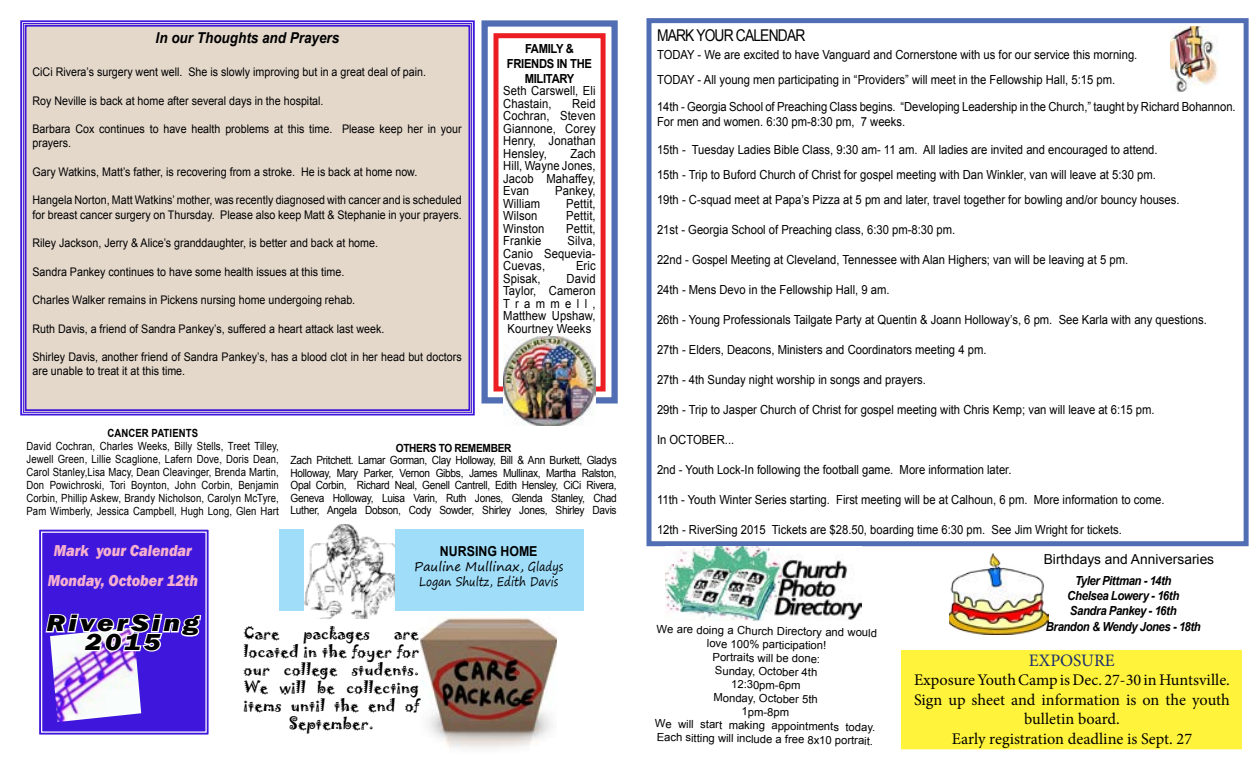
<style>
.page{position:relative;width:1260px;height:765px;background:#fff}
.page>*{position:absolute;margin:0;border:0;box-sizing:border-box;transform-origin:0 0}
.t1{font:italic 800 23.75px/18.8px "Franklin Gothic";letter-spacing:.11em;color:#000;text-align:center;scale:1.2 1}
.t2{font:17.5px "Minion Pro";color:#1b2e70}
.t3{font:16.25px/19.5px "Minion Pro";color:#000;text-align:center}
.t4{font:italic 800 16.25px/30px "Franklin Gothic";color:#f6afce;text-align:center;scale:.9 1}
.t5{font:16.25px "Arial";letter-spacing:-.06em;color:#000;scale:.85 1}
.t6{font:15px "Jokerman";color:#000}
.t7{font:italic 700 15px "Arial";color:#000;scale:.9 1}
.t8{font:13.75px "Arial";color:#000}
.t9{font:700 13.75px "Arial";color:#000;scale:.9 1}
.t10{font:12.5px/12.5px "Arial";color:#000;scale:.9 1}
.t11{font:italic 700 12.5px/15px "Arial";letter-spacing:-.035em;color:#000;text-align:center;scale:.91 1}
.t12{font:12.5px/15px "Segoe Print";color:#000;text-align:center}
.t13{font:700 12.5px/15px "Arial";letter-spacing:-.03em;color:#000;text-align:center;scale:.9 1}
.t14{font:italic 700 12.5px "Arial";letter-spacing:-.035em;color:#000;scale:.9 1}
.t15{font:12.5px "Arial";letter-spacing:.475em;color:#000;scale:.9 1}
.t16{font:11.88px/14.2px "Arial";color:#000;scale:.9 1}
.t17{font:11.25px/12.5px "Arial";letter-spacing:-.03em;color:#000;text-align:justify;scale:.9 1}
.t18{font:11.25px/13.1px "Arial";letter-spacing:-.03em;color:#000;text-align:justify;scale:.85 1}
.t19{font:11.25px/13.5px "Arial";letter-spacing:-.03em;color:#000;text-align:center}
.t20{font:700 11.25px "Arial";letter-spacing:-.03em;color:#000;scale:.9 1}
.t21{font:700 11.25px "Arial";letter-spacing:.01em;color:#000;scale:.85 1}
</style>
<div class="page">
<img style="left:421px;top:617px;width:136px;height:131px">
<div style="left:901px;top:650px;width:341px;height:99px;background:#fff33b"></div>
<div style="left:482px;top:20px;width:136px;height:383px;border:6px solid #516db4"></div>
<div style="left:647px;top:18px;width:602px;height:528px;background:#fff;border:5px solid #516db4"></div>
<div style="left:20px;top:20px;width:455px;height:396px;background:#e4d8cb"></div>
<div style="left:25px;top:25px;width:445px;height:386px;border:2px solid #3f16dc"></div>
<img style="left:1171px;top:27px;width:47px;height:65px">
<div style="left:279px;top:530px;width:305px;height:81px;background:#9fddf9"></div>
<img style="left:949px;top:554px;width:100px;height:81px">
<div style="left:493px;top:33px;width:113px;height:359px;border:5px solid #ed1d24"></div>
<div style="left:41px;top:531px;width:166px;height:200px;background:#3f16dc"></div>
<div style="left:37px;top:527px;width:174px;height:210px;border:3px solid #fff"></div>
<div style="left:41px;top:532px;width:166px;height:201px;border:1px solid #fff"></div>
<img style="left:50px;top:654px;width:91px;height:68px">
<svg style="left:44px;top:612px;width:159px;height:42px"></svg>
<img style="left:666px;top:546px;width:195px;height:75px">
<img style="left:504px;top:336px;width:92px;height:90px">
<img style="left:305px;top:525px;width:90px;height:94px">
<p class="t7" style="left:156px;top:28px;width:206px">In our Thoughts and Prayers</p>
<p class="t16" style="left:33px;top:65px;width:439px">CiCi Rivera’s surgery went well. She is slowly improving but in a great deal of pain.</p>
<p class="t16" style="left:33px;top:93px;width:325px">Roy Neville is back at home after several days in the hospital.</p>
<p class="t16" style="left:33px;top:122px;width:478px">Barbara Cox continues to have health problems at this time. Please keep her in your prayers.</p>
<p class="t16" style="left:33px;top:165px;width:429px">Gary Watkins, Matt’s father, is recovering from a stroke. He is back at home now.</p>
<p class="t16" style="left:33px;top:193px;width:478px">Hangela Norton, Matt Watkins’ mother, was recently diagnosed with cancer and is scheduled for breast cancer surgery on Thursday. Please also keep Matt &amp; Stephanie in your prayers.</p>
<p class="t16" style="left:33px;top:236px;width:385px">Riley Jackson, Jerry &amp; Alice’s granddaughter, is better and back at home.</p>
<p class="t16" style="left:33px;top:264px;width:348px">Sandra Pankey continues to have some health issues at this time.</p>
<p class="t16" style="left:33px;top:293px;width:360px">Charles Walker remains in Pickens nursing home undergoing rehab.</p>
<p class="t16" style="left:33px;top:321px;width:392px">Ruth Davis, a friend of Sandra Pankey’s, suffered a heart attack last week.</p>
<p class="t16" style="left:33px;top:350px;width:478px">Shirley Davis, another friend of Sandra Pankey’s, has a blood clot in her head but doctors are unable to treat it at this time.</p>
<p class="t13" style="left:507px;top:41px;width:96px">FAMILY &amp;<br>FRIENDS IN THE<br>MILITARY</p>
<p class="t10" style="left:503px;top:85px;width:104px">Seth Carswell, Eli<br>Chastain,</p>
<p class="t10" style="left:503px;top:97px;width:104px;text-align:justify;text-indent:69px">Reid Cochran, Steven Giannone, Corey Henry, Jonathan Hensley,</p>
<p class="t10" style="left:503px;top:147px;width:104px;text-align:justify;text-indent:67px">Zach Hill, Wayne Jones, Jacob Mahaffey, Evan</p>
<p class="t10" style="left:555px;top:185px;width:46px">Pankey,</p>
<p class="t10" style="left:503px;top:197px;width:43px">William</p>
<p class="t10" style="left:566px;top:197px;width:34px">Pettit,</p>
<p class="t10" style="left:503px;top:210px;width:40px">Wilson</p>
<p class="t10" style="left:566px;top:210px;width:34px">Pettit,</p>
<p class="t10" style="left:503px;top:222px;width:47px">Winston</p>
<p class="t10" style="left:566px;top:222px;width:34px">Pettit,</p>
<p class="t10" style="left:503px;top:235px;width:44px">Frankie</p>
<p class="t10" style="left:503px;top:235px;width:104px;text-align:justify;text-indent:64px">Silva, Canio Sequevia-Cuevas,</p>
<p class="t10" style="left:576px;top:260px;width:23px">Eric</p>
<p class="t10" style="left:503px;top:272px;width:43px">Spisak,</p>
<p class="t10" style="left:567px;top:272px;width:34px">David</p>
<p class="t10" style="left:503px;top:285px;width:104px">Taylor, Cameron</p>
<p class="t15" style="left:503px;top:295px;width:104px">Trammell,</p>
<p class="t10" style="left:503px;top:310px;width:104px">Matthew Upshaw,</p>
<p class="t10" style="left:508px;top:322px;width:95px">Kourtney Weeks</p>
<p class="t21" style="left:107px;top:425px;width:108px">CANCER PATIENTS</p>
<p class="t18" style="left:26px;top:439px;width:299px">David Cochran, Charles Weeks, Billy Stells, Treet Tilley, Jewell Green, Lillie Scaglione, Lafern Dove, Doris Dean, Carol Stanley,Lisa Macy, Dean Cleavinger, Brenda Martin, Don Powichroski, Tori Boynton, John Corbin, Benjamin Corbin, Phillip Askew, Brandy Nicholson, Carolyn McTyre, Pam Wimberly, Jessica Campbell, Hugh Long, Glen Hart</p>
<p class="t20" style="left:396px;top:440px;width:130px">OTHERS TO REMEMBER</p>
<p class="t17" style="left:291px;top:454px;width:364px">Zach Pritchett. Lamar Gorman, Clay Holloway, Bill &amp; Ann Burkett, Gladys Holloway, Mary Parker, Vernon Gibbs, James Mullinax, Martha Ralston, Opal Corbin, Richard Neal, Genell Cantrell, Edith Hensley, CiCi Rivera, Geneva Holloway, Luisa Varin, Ruth Jones, Glenda Stanley, Chad Luther, Angela Dobson, Cody Sowder, Shirley Jones, Shirley Davis</p>
<p class="t9" style="left:440px;top:542px;width:110px">NURSING HOME</p>
<p class="t12" style="left:414px;top:559px;width:150px">Pauline Mullinax, Gladys<br>Logan Shultz, Edith Davis</p>
<h3 class="t4" style="left:48px;top:536px;width:169px">Mark your Calendar<br>Monday, October 12th</h3>
<h1 class="t1" style="left:47px;top:614px;width:129px">RiverSing<br>2015</h1>
<p class="t6" style="left:244px;top:622px;width:38px">Care</p>
<p class="t6" style="left:304px;top:622px;width:68px">packages</p>
<p class="t6" style="left:394px;top:622px;width:27px">are</p>
<p class="t6" style="left:244px;top:640px;width:177px">located in the foyer for</p>
<p class="t6" style="left:244px;top:658px;width:177px">our college students.</p>
<p class="t6" style="left:244px;top:676px;width:177px">We will be collecting</p>
<p class="t6" style="left:244px;top:694px;width:177px">items until the end of</p>
<p class="t6" style="left:289px;top:712px;width:86px">September.</p>
<h3 class="t5" style="left:657px;top:25px;width:176px">MARK YOUR CALENDAR</h3>
<p class="t10" style="left:657px;top:42px;width:535px;line-height:25px">TODAY - We are excited to have Vanguard and Cornerstone with us for our service this morning.<br>TODAY - All young men participating in “Providers” will meet in the Fellowship Hall, 5:15 pm.</p>
<p class="t10" style="left:657px;top:100px;width:645px;line-height:15px">14th - Georgia School of Preaching Class begins. “Developing Leadership in the Church,” taught by Richard Bohannon.<br>For men and women. 6:30 pm-8:30 pm, 7 weeks.</p>
<p class="t10" style="left:657px;top:137px;width:582px;line-height:25px">15th - Tuesday Ladies Bible Class, 9:30 am- 11 am. All ladies are invited and encouraged to attend.<br>15th - Trip to Buford Church of Christ for gospel meeting with Dan Winkler, van will leave at 5:30 pm.<br>19th - C-squad meet at Papa’s Pizza at 5 pm and later, travel together for bowling and/or bouncy houses.</p>
<p class="t10" style="left:657px;top:223px;width:333px">21st - Georgia School of Preaching class, 6:30 pm-8:30 pm.</p>
<p class="t10" style="left:657px;top:253px;width:525px">22nd - Gospel Meeting at Cleveland, Tennessee with Alan Highers; van will be leaving at 5 pm.</p>
<p class="t10" style="left:657px;top:283px;width:260px">24th - Mens Devo in the Fellowship Hall, 9 am.</p>
<p class="t10" style="left:657px;top:313px;width:613px">26th - Young Professionals Tailgate Party at Quentin &amp; Joann Holloway’s, 6 pm. See Karla with any questions.</p>
<p class="t10" style="left:657px;top:343px;width:368px">27th - Elders, Deacons, Ministers and Coordinators meeting 4 pm.</p>
<p class="t10" style="left:657px;top:373px;width:300px">27th - 4th Sunday night worship in songs and prayers.</p>
<p class="t10" style="left:657px;top:403px;width:554px">29th - Trip to Jasper Church of Christ for gospel meeting with Chris Kemp; van will leave at 6:15 pm.</p>
<p class="t10" style="left:657px;top:433px;width:87px">In OCTOBER...</p>
<p class="t10" style="left:657px;top:463px;width:395px">2nd - Youth Lock-In following the football game. More information later.</p>
<p class="t10" style="left:657px;top:493px;width:565px">11th - Youth Winter Series starting. First meeting will be at Calhoun, 6 pm. More information to come.</p>
<p class="t10" style="left:657px;top:523px;width:518px">12th - RiverSing 2015 Tickets are $28.50, boarding time 6:30 pm. See Jim Wright for tickets.</p>
<p class="t19" style="left:657px;top:622px;width:222px;rotate:1deg">We are doing a Church Directory and would love 100% participation!<br>Portraits will be done:<br>Sunday, October 4th<br>12:30pm-6pm<br>Monday, October 5th<br>1pm-8pm<br>We will start making appointments today.<br>Each sitting will include a free 8x10 portrait.</p>
<p class="t8" style="left:1044px;top:550px;width:172px">Birthdays and Anniversaries</p>
<p class="t11" style="left:1067px;top:573px;width:125px">Tyler Pittman - 14th<br>Chelsea Lowery - 16th<br>Sandra Pankey - 16th</p>
<p class="t14" style="left:1046px;top:619px;width:174px">Brandon &amp; Wendy Jones - 18th</p>
<h2 class="t2" style="left:1029px;top:648px;width:87px">EXPOSURE</h2>
<h3 class="t3" style="left:914px;top:670px;width:317px">Exposure Youth Camp is Dec. 27-30 in Huntsville.<br>Sign up sheet and information is on the youth bulletin board.<br>Early registration deadline is Sept. 27</h3>
</div>
